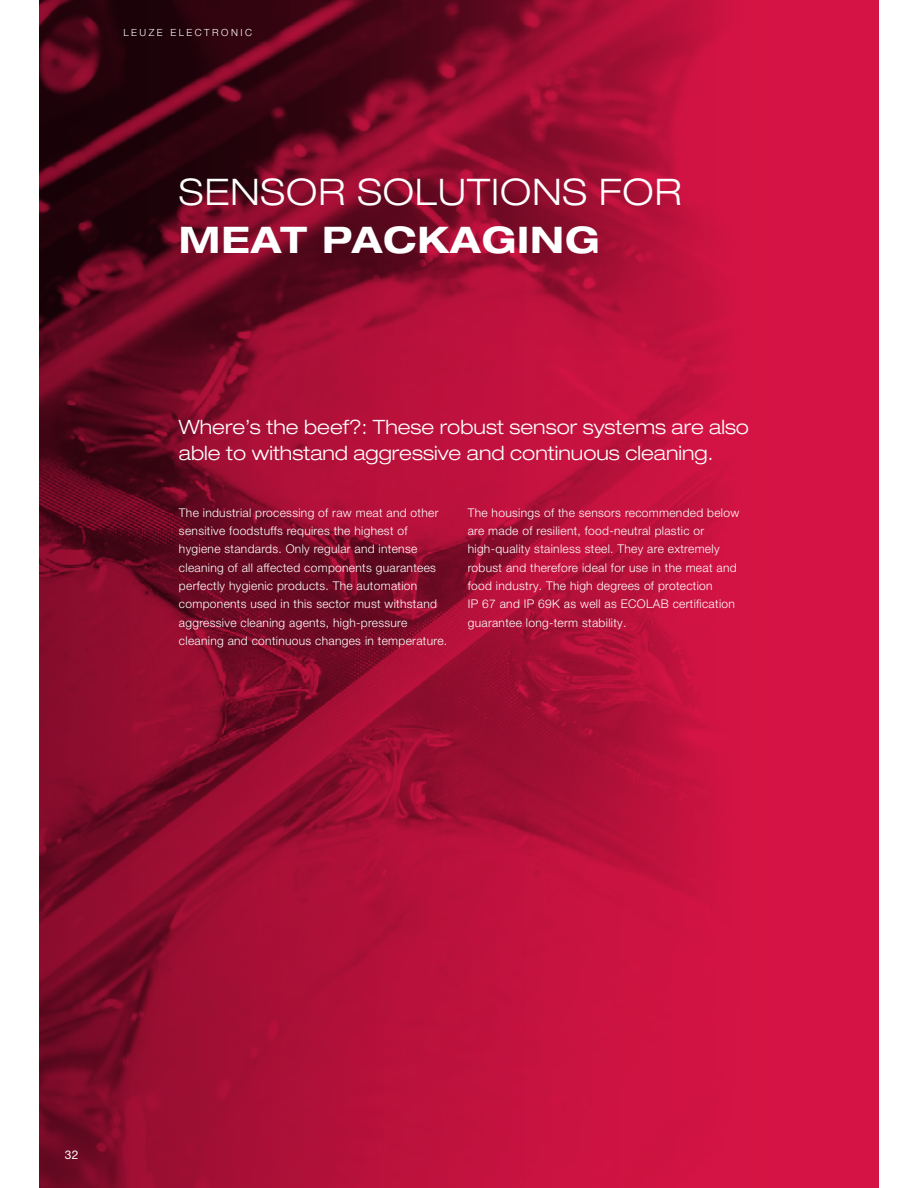
<style>
.page{position:relative;width:918px;height:1188px;background:#fff}
.page>*{position:absolute;margin:0;border:0;box-sizing:border-box;transform-origin:0 0}
.t1{font:300 expanded 36.75px "Helvetica Neue LT Pro";letter-spacing:.025em;color:#fff}
.t2{font:700 expanded 36.75px "Helvetica Neue LT Pro";letter-spacing:.025em;color:#fff}
.t3{font:300 expanded 19.8px/25.3px "Helvetica Neue LT Pro";color:#fff}
.t4{font:300 12px/18.3px "Helvetica Neue LT Pro";letter-spacing:.025em;color:#fff}
.t5{font:12px "Helvetica Neue LT Pro";color:#fff}
.t6{font:300 9.9px "Helvetica Neue LT Pro";letter-spacing:.25em;color:#fff}
</style>
<div class="page">
<img style="left:39px;top:0;width:840px;height:1188px">
<p class="t6" style="left:123px;top:26px;width:130px">LEUZE ELECTRONIC</p>
<h1 class="t1" style="left:179px;top:169px;width:504px">SENSOR SOLUTIONS FOR</h1>
<h1 class="t2" style="left:179px;top:215px;width:422px">MEAT PACKAGING</h1>
<h2 class="t3" style="left:179px;top:414px;width:572px">Where’s the beef?: These robust sensor systems are also able to withstand aggressive and continuous cleaning.</h2>
<p class="t4" style="left:179px;top:503px;width:270px">The industrial processing of raw meat and other sensitive foodstuffs requires the highest of hygiene standards. Only regular and intense cleaning of all affected components guarantees perfectly hygienic products. The automation components used in this sector must withstand aggressive cleaning agents, high-pressure cleaning and continuous changes in temperature.</p>
<p class="t4" style="left:468px;top:503px;width:273px">The housings of the sensors recommended below are made of resilient, food-neutral plastic or high-quality stainless steel. They are extremely robust and therefore ideal for use in the meat and food industry. The high degrees of protection<br>IP 67 and IP 69K as well as ECOLAB certification guarantee long-term stability.</p>
<p class="t5" style="left:65px;top:1147px;width:15px">32</p>
</div>
